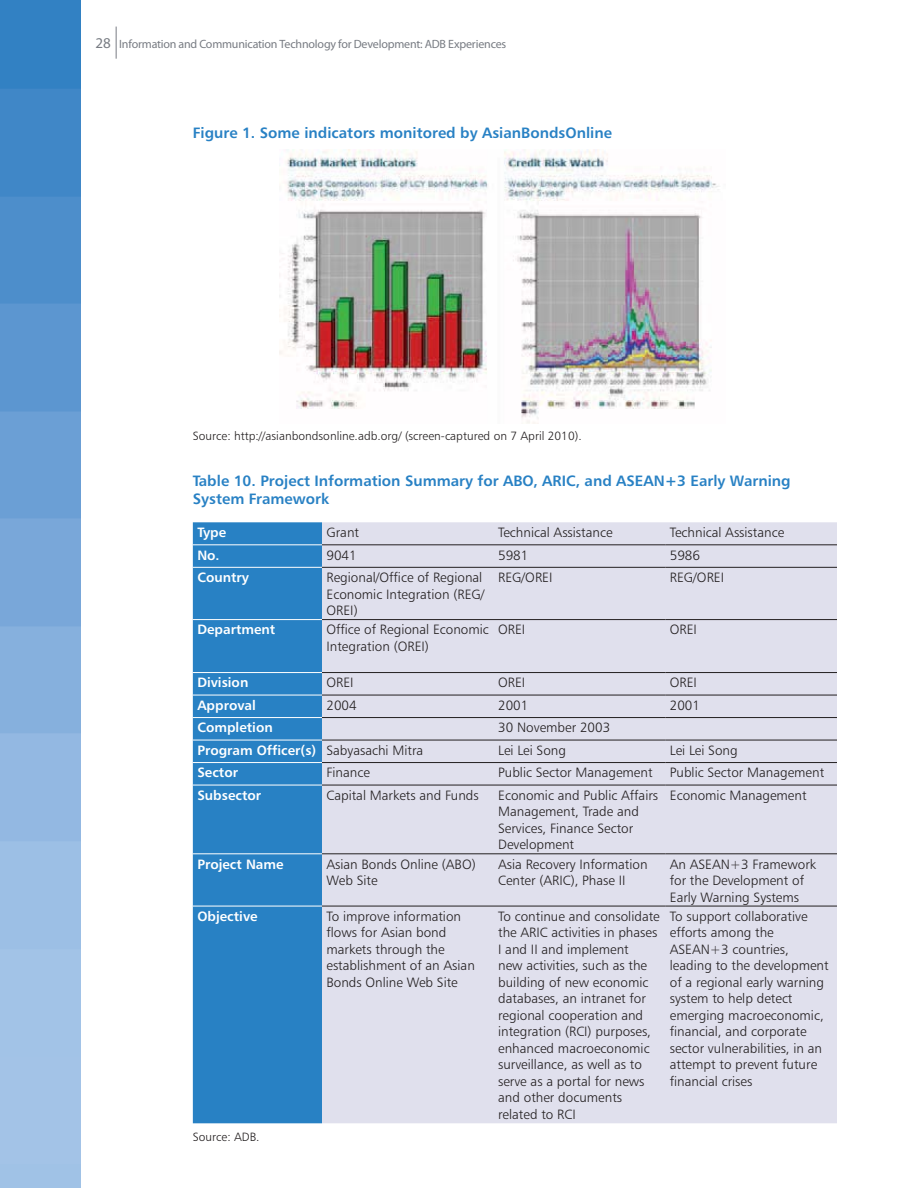
<style>
.page{position:relative;width:918px;height:1188px;background:#fff}
.page>*{position:absolute;margin:0;border:0;box-sizing:border-box;transform-origin:0 0}
.t1{font:15px/18px "Humanist 777 BT Bold B";color:#2881c4}
.t2{font:13.5px/16.5px "Humanist 777 BT Light B";color:#231f20}
.t3{font:13.5px "Humanist 777 BT Bold B";color:#fff}
.t4{font:12px "Humanist 777 BT Light B";color:#231f20}
.t5{font:12px "Myriad Pro";letter-spacing:-.015em;color:#787c83}
.s1{font-size:15px}
.s2{font-family:"Humanist 777 BT Light B";color:#231f20}
</style>
<div class="page">
<img style="left:0;top:0;width:81px;height:1188px">
<hr style="left:116px;top:27px;width:1px;height:32px;background:#787c83">
<div style="left:193px;top:522px;width:129px;height:601px;background:#2881c4"></div>
<div style="left:322px;top:522px;width:515px;height:601px;background:#e0e0ed"></div>
<hr style="left:322px;top:544px;width:343px;height:1px;background:#231f20">
<hr style="left:665px;top:544px;width:172px;height:1px;background:#231f20">
<hr style="left:322px;top:567px;width:343px;height:1px;background:#231f20">
<hr style="left:665px;top:567px;width:172px;height:1px;background:#231f20">
<hr style="left:322px;top:619px;width:343px;height:1px;background:#231f20">
<hr style="left:665px;top:619px;width:172px;height:1px;background:#231f20">
<hr style="left:322px;top:672px;width:343px;height:1px;background:#231f20">
<hr style="left:665px;top:672px;width:172px;height:1px;background:#231f20">
<hr style="left:322px;top:695px;width:343px;height:1px;background:#231f20">
<hr style="left:665px;top:695px;width:172px;height:1px;background:#231f20">
<hr style="left:322px;top:717px;width:343px;height:1px;background:#231f20">
<hr style="left:665px;top:717px;width:172px;height:1px;background:#231f20">
<hr style="left:322px;top:740px;width:343px;height:1px;background:#231f20">
<hr style="left:665px;top:740px;width:172px;height:1px;background:#231f20">
<hr style="left:322px;top:762px;width:343px;height:1px;background:#231f20">
<hr style="left:665px;top:762px;width:172px;height:1px;background:#231f20">
<hr style="left:322px;top:785px;width:343px;height:1px;background:#231f20">
<hr style="left:665px;top:785px;width:172px;height:1px;background:#231f20">
<hr style="left:322px;top:853px;width:343px;height:1px;background:#231f20">
<hr style="left:665px;top:853px;width:172px;height:1px;background:#231f20">
<hr style="left:322px;top:906px;width:343px;height:1px;background:#231f20">
<hr style="left:665px;top:906px;width:172px;height:1px;background:#231f20">
<hr style="left:193px;top:544px;width:129px;height:1px;background:#fff">
<hr style="left:193px;top:567px;width:129px;height:1px;background:#fff">
<hr style="left:193px;top:619px;width:129px;height:1px;background:#fff">
<hr style="left:193px;top:672px;width:129px;height:1px;background:#fff">
<hr style="left:193px;top:695px;width:129px;height:1px;background:#fff">
<hr style="left:193px;top:717px;width:129px;height:1px;background:#fff">
<hr style="left:193px;top:740px;width:129px;height:1px;background:#fff">
<hr style="left:193px;top:762px;width:129px;height:1px;background:#fff">
<hr style="left:193px;top:785px;width:129px;height:1px;background:#fff">
<hr style="left:193px;top:853px;width:129px;height:1px;background:#fff">
<hr style="left:193px;top:906px;width:129px;height:1px;background:#fff">
<img style="left:280px;top:149px;width:439px;height:275px">
<p class="t5" style="left:95px;top:40px;width:412px"><span class="s1">28</span> Information and Communication Technology for Development: ADB Experiences</p>
<p class="t1" style="left:193px;top:125px;width:421px">Figure 1. Some indicators monitored by AsianBondsOnline</p>
<p class="t4" style="left:193px;top:431px;width:390px">Source: http://asianbondsonline.adb.org/ (screen-captured on 7 April 2010).</p>
<p class="t1" style="left:193px;top:473px;width:599px">Table 10. Project Information Summary for ABO, ARIC, and ASEAN+3 Early Warning<br>System Framework</p>
<p class="t3" style="left:197px;top:527px;width:30px">Type</p>
<p class="t2" style="left:326px;top:525px;width:34px">Grant</p>
<p class="t2" style="left:498px;top:525px;width:116px">Technical Assistance</p>
<p class="t2" style="left:670px;top:525px;width:116px">Technical Assistance</p>
<p class="t3" style="left:197px;top:550px;width:24px">No.</p>
<p class="t2" style="left:326px;top:548px;width:32px">9041</p>
<p class="t2" style="left:498px;top:548px;width:32px">5981</p>
<p class="t2" style="left:670px;top:548px;width:32px">5986</p>
<p class="t3" style="left:197px;top:572px;width:53px">Country</p>
<p class="t2" style="left:326px;top:570px;width:160px">Regional/Office of Regional<br>Economic Integration (REG/<br>OREI)</p>
<p class="t2" style="left:498px;top:570px;width:56px">REG/OREI</p>
<p class="t2" style="left:670px;top:570px;width:56px">REG/OREI</p>
<p class="t3" style="left:197px;top:624px;width:79px">Department</p>
<p class="t2" style="left:326px;top:623px;width:164px">Office of Regional Economic<br>Integration (OREI)</p>
<p class="t2" style="left:498px;top:623px;width:29px">OREI</p>
<p class="t2" style="left:670px;top:623px;width:29px">OREI</p>
<p class="t3" style="left:197px;top:677px;width:53px">Division</p>
<p class="t2" style="left:326px;top:676px;width:29px">OREI</p>
<p class="t2" style="left:498px;top:676px;width:29px">OREI</p>
<p class="t2" style="left:670px;top:676px;width:29px">OREI</p>
<p class="t3" style="left:197px;top:700px;width:60px">Approval</p>
<p class="t2" style="left:326px;top:698px;width:32px">2004</p>
<p class="t2" style="left:498px;top:698px;width:32px">2001</p>
<p class="t2" style="left:670px;top:698px;width:32px">2001</p>
<p class="t3" style="left:197px;top:722px;width:77px">Completion</p>
<p class="t2" style="left:498px;top:721px;width:114px">30 November 2003</p>
<p class="t3" style="left:197px;top:745px;width:227px">Program Officer(s) <span class="s2">Sabyasachi Mitra</span></p>
<p class="t2" style="left:498px;top:743px;width:69px">Lei Lei Song</p>
<p class="t2" style="left:670px;top:743px;width:69px">Lei Lei Song</p>
<p class="t3" style="left:197px;top:767px;width:42px">Sector</p>
<p class="t2" style="left:326px;top:766px;width:45px">Finance</p>
<p class="t2" style="left:498px;top:766px;width:156px">Public Sector Management</p>
<p class="t2" style="left:670px;top:766px;width:156px">Public Sector Management</p>
<p class="t3" style="left:197px;top:790px;width:65px">Subsector</p>
<p class="t2" style="left:326px;top:788px;width:154px">Capital Markets and Funds</p>
<p class="t2" style="left:498px;top:788px;width:162px">Economic and Public Affairs<br>Management, Trade and<br>Services, Finance Sector<br>Development</p>
<p class="t2" style="left:670px;top:788px;width:138px">Economic Management</p>
<p class="t3" style="left:197px;top:859px;width:88px">Project Name</p>
<p class="t2" style="left:326px;top:857px;width:151px">Asian Bonds Online (ABO)<br>Web Site</p>
<p class="t2" style="left:498px;top:857px;width:151px">Asia Recovery Information<br>Center (ARIC), Phase II</p>
<p class="t2" style="left:670px;top:857px;width:148px">An ASEAN+3 Framework for the Development of<br>Early Warning Systems</p>
<p class="t3" style="left:197px;top:911px;width:62px">Objective</p>
<p class="t2" style="left:326px;top:909px;width:150px">To improve information flows for Asian bond markets through the establishment of an Asian<br>Bonds Online Web Site</p>
<p class="t2" style="left:498px;top:909px;width:163px">To continue and consolidate the ARIC activities in phases<br>I and II and implement<br>new activities, such as the building of new economic databases, an intranet for regional cooperation and integration (RCI) purposes, enhanced macroeconomic surveillance, as well as to serve as a portal for news and other documents related to RCI</p>
<p class="t2" style="left:670px;top:909px;width:160px">To support collaborative efforts among the<br>ASEAN+3 countries, leading to the development of a regional early warning system to help detect emerging macroeconomic, financial, and corporate sector vulnerabilities, in an attempt to prevent future financial crises</p>
<p class="t4" style="left:193px;top:1132px;width:68px">Source: ADB.</p>
</div>
